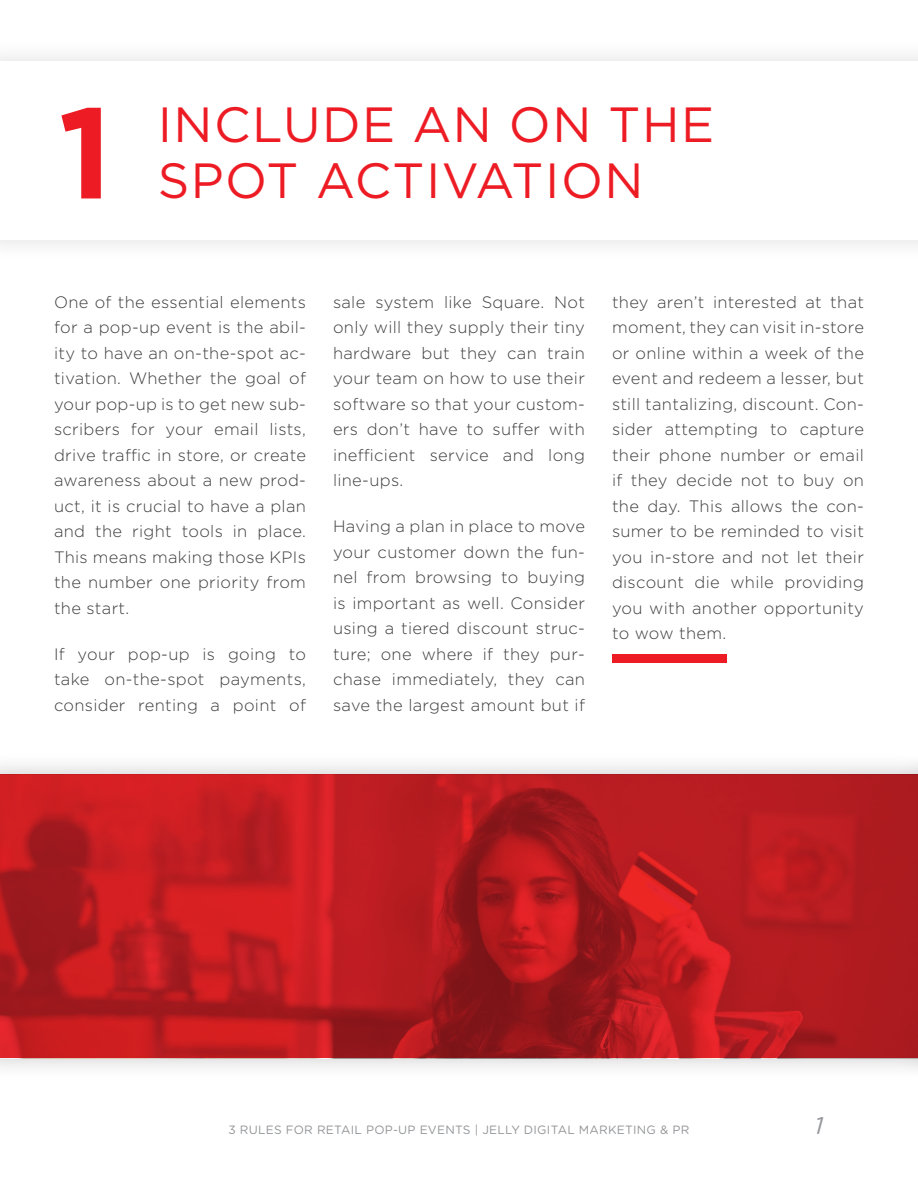
<style>
.page{position:relative;width:918px;height:1188px;background:#fff}
.page>*{position:absolute;margin:0;border:0;box-sizing:border-box;transform-origin:0 0}
.t1{font:700 128.7px "Gotham";color:#ed1c24}
.t2{font:49.35px "Gotham";letter-spacing:.03em;color:#ed1c24}
.t3{font:italic 24px "Gotham Rounded";color:#939598}
.t4{font:300 16.5px/25.5px "Gotham";letter-spacing:.02em;color:#3e3e3f;text-align:justify}
.t5{font:12px "Gotham Rounded";letter-spacing:.02em;color:#939598}
</style>
<div class="page">
<div style="left:0;top:39px;width:918px;height:224px;background:#fafafa"></div>
<div style="left:0;top:62px;width:918px;height:178px;background:#fff"></div>
<div style="left:0;top:752px;width:918px;height:329px;background:#231f20;opacity:.25"></div>
<svg style="left:0;top:775px;width:918px;height:283px;background:#b71c20"></svg>
<div style="left:612px;top:654px;width:115px;height:8px;background:#ed1c24"></div>
<p class="t1" style="left:58px;top:68px;width:56px">1</p>
<p class="t2" style="left:158px;top:93px;width:558px">INCLUDE AN ON THE</p>
<p class="t2" style="left:158px;top:149px;width:487px">SPOT ACTIVATION</p>
<p class="t4" style="left:54px;top:289px;width:254px">One of the essential elements for a pop-up event is the abil&shy;ity to have an on-the-spot ac&shy;tivation. Whether the goal of your pop-up is to get new sub&shy;scribers for your email lists, drive traffic in store, or create awareness about a new prod&shy;uct, it is crucial to have a plan and the right tools in place.<br>This means making those KPIs the number one priority from the start.</p>
<p class="t4" style="left:54px;top:641px;width:254px">If your pop-up is going to take on-the-spot payments, consider renting a point of</p>
<p class="t4" style="left:333px;top:289px;width:254px">sale system like Square. Not only will they supply their tiny hardware but they can train your team on how to use their software so that your custom&shy;ers don’t have to suffer with inefficient service and long line-ups.</p>
<p class="t4" style="left:333px;top:513px;width:254px">Having a plan in place to move your customer down the fun&shy;nel from browsing to buying is important as well. Consider using a tiered discount struc&shy;ture; one where if they pur&shy;chase immediately, they can save the largest amount but if</p>
<p class="t4" style="left:612px;top:289px;width:254px">they aren’t interested at that moment, they can visit in-store or online within a week of the event and redeem a lesser, but still tantalizing, discount. Con&shy;sider attempting to capture their phone number or email if they decide not to buy on the day. This allows the con&shy;sumer to be reminded to visit you in-store and not let their discount die while providing you with another opportunity to wow them.</p>
<p class="t5" style="left:229px;top:1122px;width:462px">3 RULES FOR RETAIL POP-UP EVENTS | JELLY DIGITAL MARKETING &amp; PR</p>
<p class="t3" style="left:815px;top:1109px;width:10px">1</p>
</div>
